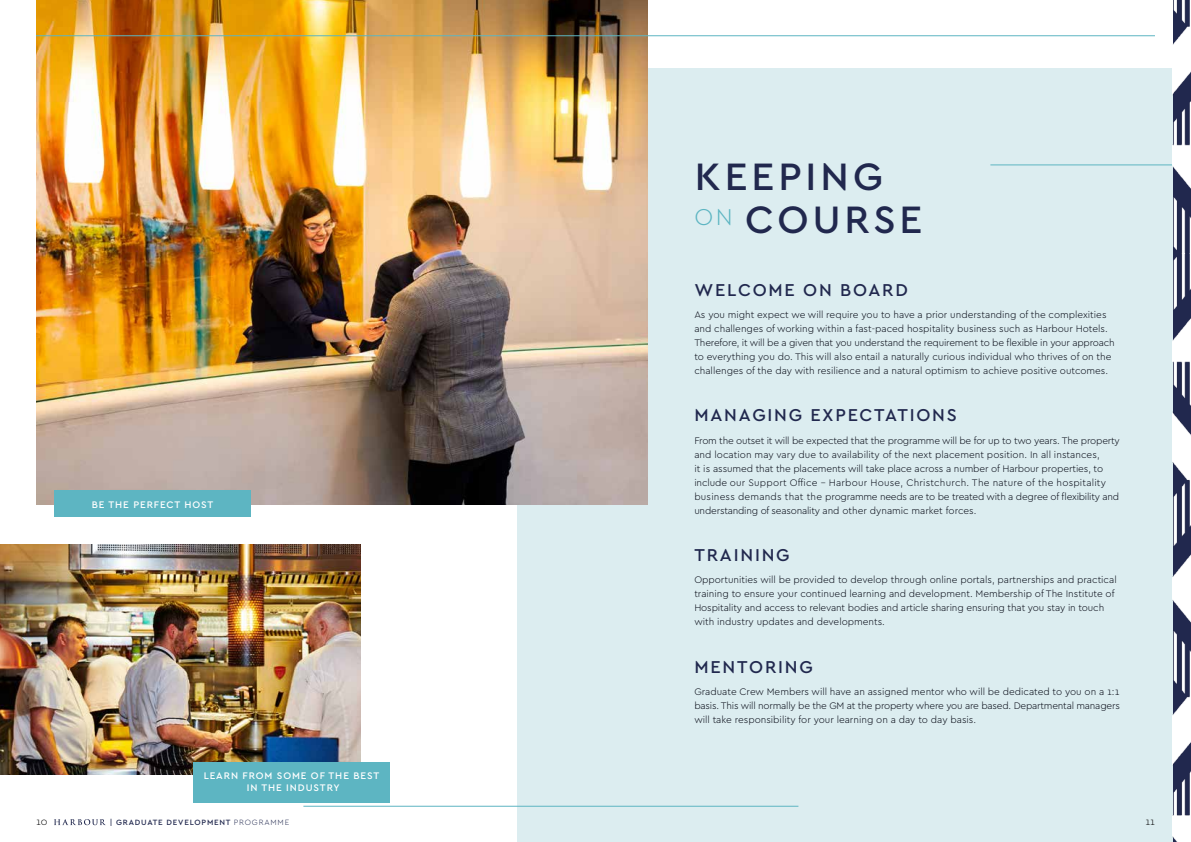
<style>
.page{position:relative;width:1191px;height:842px;background:#fff}
.page>*{position:absolute;margin:0;border:0;box-sizing:border-box;transform-origin:0 0}
.t1{font:500 40px/42.6px "Cera";letter-spacing:.1em;color:#21284e}
.t2{font:500 18px "Cera";letter-spacing:.1em;color:#21284e}
.t3{font:300 10px/14px "Cera";color:#00030f}
.t4{font:500 10px/12px "Cera";letter-spacing:.09em;color:#fff;text-align:center}
.t5{font:300 10px "Cera";color:#000}
.t6{font:500 8px "Cera";letter-spacing:.1em;color:#21284e}
.s1{font-weight:300}
</style>
<div class="page">
<svg style="left:54px;top:819px;width:52px;height:6px"></svg>
<div style="left:517px;top:68px;width:674px;height:774px;background:#dcedf0"></div>
<hr style="left:990px;top:165px;width:201px;height:1px;background:#5db5c2">
<img style="left:36px;top:0;width:612px;height:505px">
<img style="left:1173px;top:0;width:18px;height:842px">
<hr style="left:36px;top:36px;width:1119px;height:1px;background:#5db5c2">
<hr style="left:303px;top:806px;width:495px;height:1px;background:#5db5c2">
<img style="left:0;top:544px;width:360px;height:230px">
<div style="left:54px;top:490px;width:197px;height:27px;background:#5db5c2"></div>
<div style="left:193px;top:762px;width:197px;height:40px;background:#5db5c2"></div>
<p class="t4" style="left:92px;top:498px;width:123px">BE THE PERFECT HOST</p>
<p class="t4" style="left:204px;top:769px;width:177px">LEARN FROM SOME OF THE BEST<br>IN THE INDUSTRY</p>
<h1 class="t1" style="left:694px;top:154px;width:229px">KEEPING<br><sup>ON</sup> COURSE</h1>
<h2 class="t2" style="left:694px;top:278px;width:215px">WELCOME ON BOARD</h2>
<p class="t3" style="left:694px;top:307px;width:422px">As you might expect we will require you to have a prior understanding of the complexities and challenges of working within a fast-paced hospitality business such as Harbour Hotels.<br>Therefore, it will be a given that you understand the requirement to be flexible in your approach to everything you do. This will also entail a naturally curious individual who thrives of on the challenges of the day with resilience and a natural optimism to achieve positive outcomes.</p>
<h2 class="t2" style="left:694px;top:403px;width:264px">MANAGING EXPECTATIONS</h2>
<p class="t3" style="left:694px;top:433px;width:427px">From the outset it will be expected that the programme will be for up to two years. The property and location may vary due to availability of the next placement position. In all instances,<br>it is assumed that the placements will take place across a number of Harbour properties, to include our Support Office – Harbour House, Christchurch. The nature of the hospitality business demands that the programme needs are to be treated with a degree of flexibility and understanding of seasonality and other dynamic market forces.</p>
<h2 class="t2" style="left:694px;top:543px;width:97px">TRAINING</h2>
<p class="t3" style="left:694px;top:573px;width:424px">Opportunities will be provided to develop through online portals, partnerships and practical training to ensure your continued learning and development. Membership of The Institute of Hospitality and access to relevant bodies and article sharing ensuring that you stay in touch with industry updates and developments.</p>
<h2 class="t2" style="left:694px;top:654px;width:120px">MENTORING</h2>
<p class="t3" style="left:694px;top:684px;width:427px;text-align:justify">Graduate Crew Members will have an assigned mentor who will be dedicated to you on a 1:1 basis. This will normally be the GM at the property where you are based. Departmental managers will take responsibility for your learning on a day to day basis.</p>
<p class="t5" style="left:36px;top:815px;width:13px">10</p>
<p class="t6" style="left:110px;top:817px;width:181px">| GRADUATE DEVELOPMENT <span class="s1">PROGRAMME</span></p>
<p class="t5" style="left:1145px;top:815px;width:11px">11</p>
</div>
